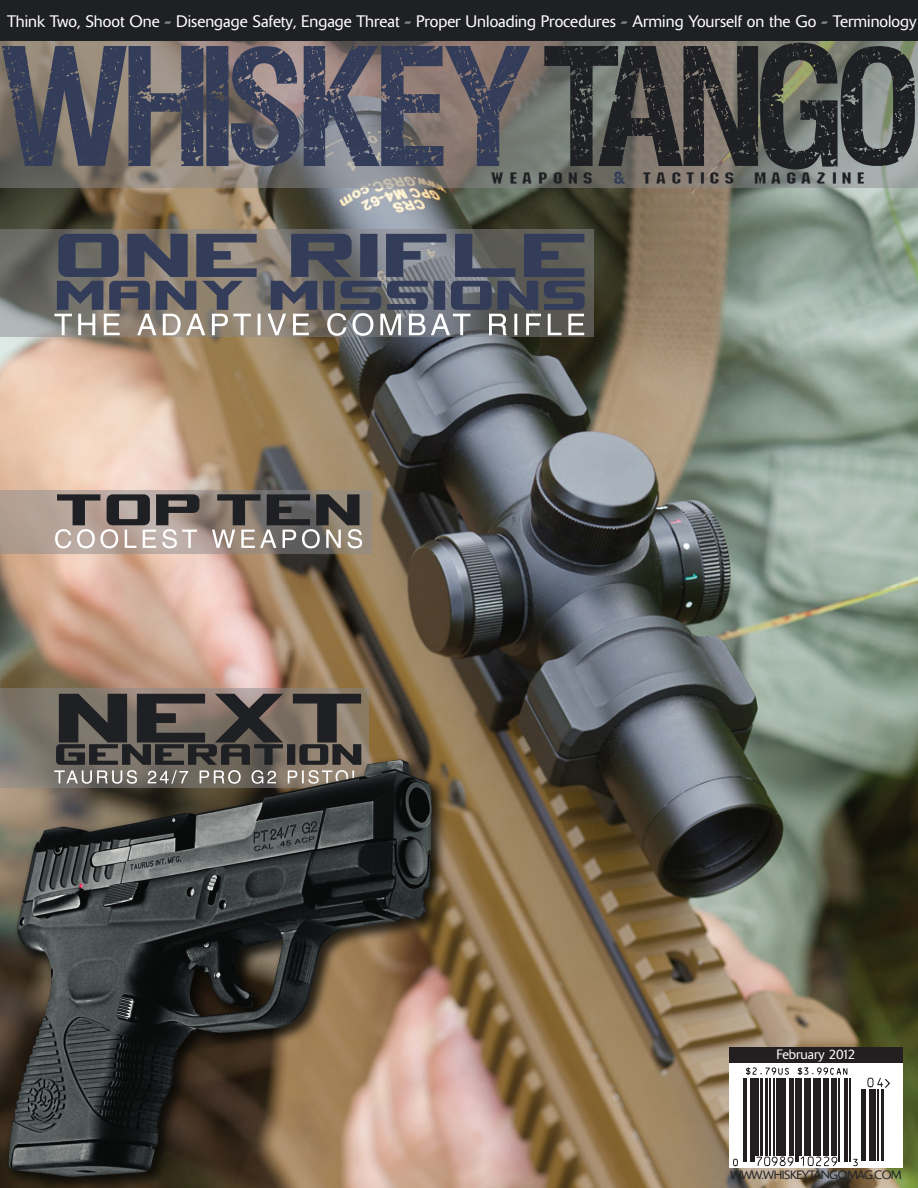
<style>
.page{position:relative;width:918px;height:1188px;background:#fff}
.page>*{position:absolute;margin:0;border:0;box-sizing:border-box;transform-origin:0 0}
.t1{font:expanded 28.5px "Block";letter-spacing:.18em;color:#1f2024}
.t2{font:300 16.5px "Delta";color:#fff}
.t3{font:300 13.5px "Delta";color:#fff}
.t4{font:300 12px "Delta";letter-spacing:-.04em;color:#1f2024}
.s1{font-weight:700;color:#89898d}
.s2{font-size:18px;color:#333d59}
</style>
<div class="page">
<img style="left:0;top:188px;width:918px;height:1000px">
<svg style="left:0;top:40px;width:918px;height:148px;background:#7e7b75"></svg>
<svg style="left:0;top:230px;width:594px;height:108px;background:#72726d"></svg>
<svg style="left:0;top:688px;width:369px;height:65px;background:#847b6f"></svg>
<svg style="left:0;top:490px;width:372px;height:64px;background:#a7978c"></svg>
<svg style="left:544px;top:43px;width:371px;height:126px;background:#4d4e4c"></svg>
<svg style="left:2px;top:46px;width:528px;height:120px;background:#5b5b67"></svg>
<div style="left:729px;top:1047px;width:174px;height:18px;background:#231f20"></div>
<svg style="left:729px;top:1064px;width:174px;height:104px"></svg>
<hr style="left:743px;top:1078px;width:1px;height:83px;background:#231f20">
<hr style="left:746px;top:1078px;width:1px;height:83px;background:#231f20">
<hr style="left:750px;top:1078px;width:2px;height:83px;background:#231f20">
<hr style="left:754px;top:1078px;width:1px;height:83px;background:#231f20">
<hr style="left:756px;top:1078px;width:3px;height:78px;background:#231f20">
<hr style="left:760px;top:1078px;width:2px;height:78px;background:#231f20">
<hr style="left:766px;top:1078px;width:2px;height:78px;background:#231f20">
<hr style="left:769px;top:1078px;width:1px;height:78px;background:#231f20">
<hr style="left:774px;top:1078px;width:1px;height:78px;background:#231f20">
<hr style="left:776px;top:1078px;width:2px;height:78px;background:#231f20">
<hr style="left:779px;top:1078px;width:3px;height:78px;background:#231f20">
<hr style="left:783px;top:1078px;width:3px;height:78px;background:#231f20">
<hr style="left:789px;top:1078px;width:1px;height:78px;background:#231f20">
<hr style="left:792px;top:1078px;width:2px;height:78px;background:#231f20">
<hr style="left:795px;top:1078px;width:1px;height:83px;background:#231f20">
<hr style="left:797px;top:1078px;width:1px;height:83px;background:#231f20">
<hr style="left:800px;top:1078px;width:2px;height:78px;background:#231f20">
<hr style="left:804px;top:1078px;width:2px;height:78px;background:#231f20">
<hr style="left:807px;top:1078px;width:4px;height:78px;background:#231f20">
<hr style="left:813px;top:1078px;width:1px;height:78px;background:#231f20">
<hr style="left:815px;top:1078px;width:3px;height:78px;background:#231f20">
<hr style="left:819px;top:1078px;width:2px;height:78px;background:#231f20">
<hr style="left:823px;top:1078px;width:2px;height:78px;background:#231f20">
<hr style="left:827px;top:1078px;width:2px;height:78px;background:#231f20">
<hr style="left:831px;top:1078px;width:3px;height:78px;background:#231f20">
<hr style="left:836px;top:1078px;width:1px;height:78px;background:#231f20">
<hr style="left:839px;top:1078px;width:1px;height:83px;background:#231f20">
<hr style="left:845px;top:1078px;width:1px;height:83px;background:#231f20">
<hr style="left:847px;top:1078px;width:1px;height:83px;background:#231f20">
<hr style="left:849px;top:1078px;width:1px;height:83px;background:#231f20">
<hr style="left:861px;top:1090px;width:1px;height:71px;background:#231f20">
<hr style="left:864px;top:1090px;width:2px;height:71px;background:#231f20">
<hr style="left:869px;top:1090px;width:2px;height:71px;background:#231f20">
<hr style="left:873px;top:1090px;width:1px;height:71px;background:#231f20">
<hr style="left:875px;top:1090px;width:1px;height:71px;background:#231f20">
<hr style="left:877px;top:1090px;width:1px;height:71px;background:#231f20">
<hr style="left:882px;top:1090px;width:2px;height:71px;background:#231f20">
<svg style="left:733px;top:1159px;width:5px;height:8px"></svg>
<svg style="left:756px;top:1156px;width:82px;height:11px"></svg>
<svg style="left:853px;top:1159px;width:5px;height:7px"></svg>
<svg style="left:745px;top:1067px;width:103px;height:8px"></svg>
<svg style="left:867px;top:1077px;width:24px;height:12px"></svg>
<svg style="left:54px;top:234px;width:531px;height:102px;background:#65676e"></svg>
<svg style="left:54px;top:694px;width:307px;height:59px;background:#504a46"></svg>
<svg style="left:55px;top:494px;width:307px;height:54px;background:#807874"></svg>
<img style="left:0;top:753px;width:466px;height:435px">
<div style="left:0;top:0;width:918px;height:40px;background:#1f2024"></div>
<p class="t2" style="left:7px;top:11px;width:911px">Think Two, Shoot One <span class="s1">-</span> Disengage Safety, Engage Threat <span class="s1">-</span> Proper Unloading Procedures <span class="s1">-</span> Arming Yourself on the Go <span class="s1">-</span> Terminology</p>
<h1 class="t1" style="left:492px;top:157px;width:375px">weapons <span class="s2">&amp;</span> tactics magazine</h1>
<p class="t3" style="left:776px;top:1047px;width:81px">February 2012</p>
<p class="t4" style="left:730px;top:1168px;width:173px">WWW.WHISKEYTANGOMAG.COM</p>
</div>
